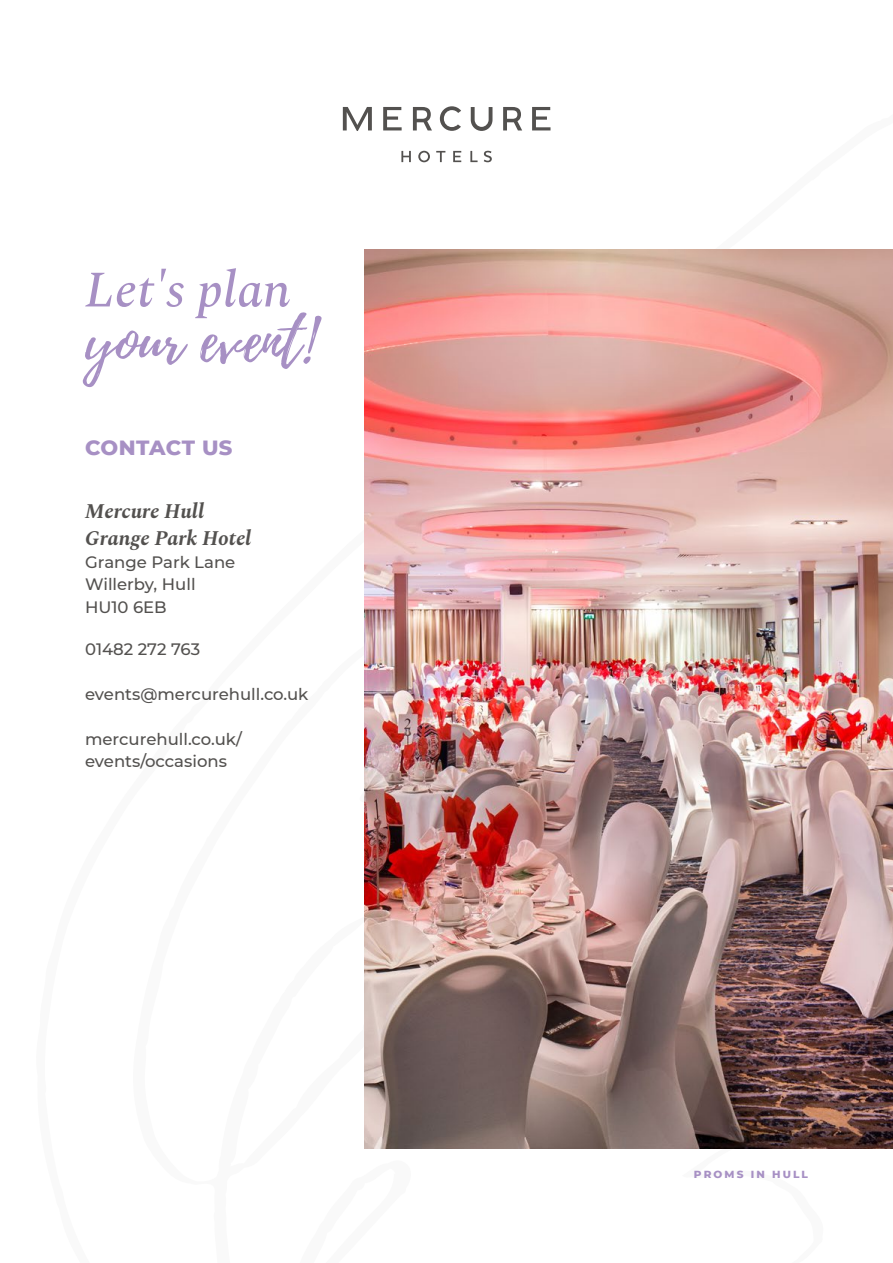
<style>
.page{position:relative;width:893px;height:1263px;background:#fff}
.page>*{position:absolute;margin:0;border:0;box-sizing:border-box;transform-origin:0 0}
.t1{font:60px "Playlist Script";color:#a790c4}
.t2{font:italic 500 51px "Spectral";color:#a790c4}
.t3{font:italic 700 21px/27px "Spectral";color:#53514f}
.t4{font:800 21px "Montserrat";letter-spacing:.015em;color:#a790c4}
.t5{font:500 16.5px/22.5px "Montserrat";color:#53514f}
.t6{font:800 10.5px "Montserrat";letter-spacing:.2em;color:#a790c4}
</style>
<div class="page">
<svg style="left:401px;top:151px;width:10px;height:11px"></svg>
<svg style="left:418px;top:151px;width:12px;height:11px"></svg>
<svg style="left:436px;top:151px;width:9px;height:11px"></svg>
<svg style="left:453px;top:151px;width:8px;height:11px"></svg>
<svg style="left:470px;top:151px;width:8px;height:11px"></svg>
<svg style="left:484px;top:151px;width:8px;height:11px"></svg>
<svg style="left:343px;top:107px;width:29px;height:24px"></svg>
<svg style="left:383px;top:107px;width:19px;height:23px"></svg>
<svg style="left:532px;top:107px;width:18px;height:23px"></svg>
<svg style="left:440px;top:106px;width:21px;height:25px"></svg>
<svg style="left:471px;top:107px;width:21px;height:24px"></svg>
<svg style="left:413px;top:107px;width:19px;height:23px"></svg>
<svg style="left:503px;top:107px;width:19px;height:23px"></svg>
<img style="left:364px;top:250px;width:529px;height:898px">
<h2 class="t2" style="left:85px;top:253px;width:207px">Let's plan</h2>
<h1 class="t1" style="left:85px;top:298px;width:231px">your event!</h1>
<p class="t4" style="left:85px;top:432px;width:149px">CONTACT US</p>
<p class="t3" style="left:85px;top:496px;width:168px">Mercure Hull<br>Grange Park Hotel</p>
<p class="t5" style="left:85px;top:550px;width:152px">Grange Park Lane<br>Willerby, Hull<br>HU10 6EB</p>
<p class="t5" style="left:85px;top:637px;width:117px">01482 272 763</p>
<p class="t5" style="left:85px;top:682px;width:225px">events@mercurehull.co.uk</p>
<p class="t5" style="left:85px;top:727px;width:158px">mercurehull.co.uk/ events/occasions</p>
<p class="t6" style="left:694px;top:1166px;width:115px">PROMS IN HULL</p>
</div>
